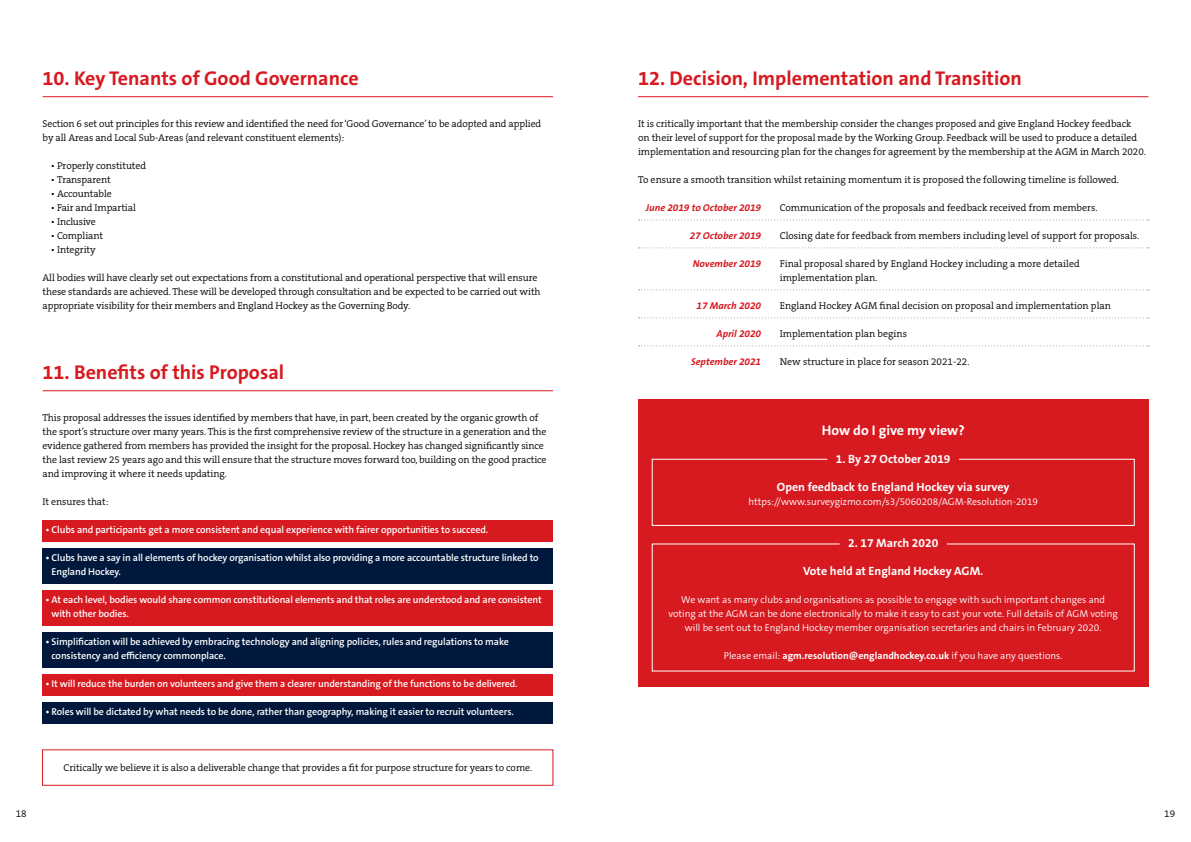
<style>
.page{position:relative;width:1191px;height:842px;background:#fff}
.page>*{position:absolute;margin:0;border:0;box-sizing:border-box;transform-origin:0 0}
.t1{font:700 20px "The Sans B W7";color:#d71920}
.t2{font:700 14px "The Sans B W7";color:#fff}
.t3{font:700 12px "The Sans B W7";color:#fff}
.t4{font:300 10px/14px "The Serif B W4";letter-spacing:-.01em;color:#000}
.t5{font:600 10px/14px "The Sans B W6";letter-spacing:-.01em;color:#fff}
.t6{font:300 10px/14px "The Sans B W4";color:#fff;text-align:center}
.t7{font:italic 700 10px "The Sans B W7";color:#d71920}
.t8{font:300 10px "The Sans B W4";color:#000}
.s1{font-family:"The Sans B W7";font-weight:700}
</style>
<div class="page">
<div style="left:42px;top:749px;width:511px;height:37px;border:1px solid #d71920"></div>
<div style="left:638px;top:400px;width:510px;height:287px;background:#d71920"></div>
<hr style="left:43px;top:390px;width:510px;height:1px;background:#d71920">
<div style="left:43px;top:520px;width:510px;height:21px;background:#d71920"></div>
<div style="left:43px;top:548px;width:510px;height:35px;background:#00183c"></div>
<div style="left:43px;top:590px;width:510px;height:35px;background:#d71920"></div>
<div style="left:43px;top:632px;width:510px;height:35px;background:#00183c"></div>
<div style="left:43px;top:674px;width:510px;height:21px;background:#d71920"></div>
<div style="left:43px;top:702px;width:510px;height:21px;background:#00183c"></div>
<hr style="left:43px;top:96px;width:510px;height:1px;background:#d71920">
<hr style="left:638px;top:96px;width:510px;height:1px;background:#d71920">
<svg style="left:638px;top:219px;width:511px;height:1px"></svg>
<svg style="left:638px;top:247px;width:511px;height:1px"></svg>
<svg style="left:638px;top:289px;width:511px;height:1px"></svg>
<svg style="left:638px;top:317px;width:511px;height:1px"></svg>
<svg style="left:638px;top:345px;width:511px;height:1px"></svg>
<div style="left:651px;top:459px;width:483px;height:67px;border:1px solid #fff"></div>
<div style="left:827px;top:454px;width:132px;height:11px;background:#d71920"></div>
<h1 class="t1" style="left:43px;top:65px;width:318px">10. Key Tenants of Good Governance</h1>
<p class="t4" style="left:43px;top:117px;width:500px">Section 6 set out principles for this review and identified the need for ‘Good Governance’ to be adopted and applied by all Areas and Local Sub-Areas (and relevant constituent elements):</p>
<p class="t4" style="left:51px;top:159px;width:97px">• Properly constituted</p>
<p class="t4" style="left:51px;top:173px;width:61px">• Transparent</p>
<p class="t4" style="left:51px;top:187px;width:63px">• Accountable</p>
<p class="t4" style="left:51px;top:201px;width:86px">• Fair and Impartial</p>
<p class="t4" style="left:51px;top:215px;width:47px">• Inclusive</p>
<p class="t4" style="left:51px;top:229px;width:54px">• Compliant</p>
<p class="t4" style="left:51px;top:243px;width:46px">• Integrity</p>
<p class="t4" style="left:43px;top:271px;width:499px">All bodies will have clearly set out expectations from a constitutional and operational perspective that will ensure these standards are achieved. These will be developed through consultation and be expected to be carried out with appropriate visibility for their members and England Hockey as the Governing Body.</p>
<h1 class="t1" style="left:43px;top:359px;width:243px">11. Benefits of this Proposal</h1>
<p class="t4" style="left:43px;top:411px;width:505px">This proposal addresses the issues identified by members that have, in part, been created by the organic growth of the sport’s structure over many years. This is the first comprehensive review of the structure in a generation and the evidence gathered from members has provided the insight for the proposal. Hockey has changed significantly since the last review 25 years ago and this will ensure that the structure moves forward too, building on the good practice and improving it where it needs updating.</p>
<p class="t4" style="left:43px;top:495px;width:67px">It ensures that:</p>
<p class="t5" style="left:45px;top:523px;width:444px">• Clubs and participants get a more consistent and equal experience with fairer opportunities to succeed.</p>
<p class="t5" style="left:52px;top:551px;width:489px;text-indent:-6px">• Clubs have a say in all elements of hockey organisation whilst also providing a more accountable structure linked to<br>England Hockey.</p>
<p class="t5" style="left:52px;top:593px;width:492px;text-indent:-6px">• At each level, bodies would share common constitutional elements and that roles are understood and are consistent with other bodies.</p>
<p class="t5" style="left:52px;top:635px;width:459px;text-indent:-6px">• Simplification will be achieved by embracing technology and aligning policies, rules and regulations to make consistency and efficiency commonplace.</p>
<p class="t5" style="left:45px;top:677px;width:474px">• It will reduce the burden on volunteers and give them a clearer understanding of the functions to be delivered.</p>
<p class="t5" style="left:45px;top:705px;width:470px">• Roles will be dictated by what needs to be done, rather than geography, making it easier to recruit volunteers.</p>
<p class="t4" style="left:64px;top:761px;width:470px">Critically we believe it is also a deliverable change that provides a fit for purpose structure for years to come.</p>
<h1 class="t1" style="left:638px;top:65px;width:385px">12. Decision, Implementation and Transition</h1>
<p class="t4" style="left:638px;top:117px;width:509px">It is critically important that the membership consider the changes proposed and give England Hockey feedback<br>on their level of support for the proposal made by the Working Group. Feedback will be used to produce a detailed implementation and resourcing plan for the changes for agreement by the membership at the AGM in March 2020.</p>
<p class="t4" style="left:638px;top:173px;width:482px">To ensure a smooth transition whilst retaining momentum it is proposed the following timeline is followed.</p>
<p class="t7" style="left:646px;top:201px;width:117px">June 2019 to October 2019</p>
<p class="t4" style="left:780px;top:201px;width:319px">Communication of the proposals and feedback received from members.</p>
<p class="t7" style="left:690px;top:229px;width:73px">27 October 2019</p>
<p class="t4" style="left:780px;top:229px;width:361px">Closing date for feedback from members including level of support for proposals.</p>
<p class="t7" style="left:693px;top:257px;width:70px">November 2019</p>
<p class="t4" style="left:780px;top:257px;width:301px">Final proposal shared by England Hockey including a more detailed implementation plan.</p>
<p class="t7" style="left:696px;top:299px;width:66px">17 March 2020</p>
<p class="t4" style="left:780px;top:299px;width:333px">England Hockey AGM final decision on proposal and implementation plan</p>
<p class="t7" style="left:716px;top:327px;width:46px">April 2020</p>
<p class="t4" style="left:780px;top:327px;width:129px">Implementation plan begins</p>
<p class="t7" style="left:691px;top:355px;width:71px">September 2021</p>
<p class="t4" style="left:780px;top:355px;width:191px">New structure in place for season 2021-22.</p>
<h2 class="t2" style="left:822px;top:421px;width:144px">How do I give my view?</h2>
<p class="t3" style="left:836px;top:451px;width:116px">1. By 27 October 2019</p>
<p class="t3" style="left:777px;top:479px;width:234px">Open feedback to England Hockey via survey</p>
<p class="t6" style="left:748px;top:495px;width:291px">https://www.surveygizmo.com/s3/5060208/AGM-Resolution-2019</p>
<p class="t3" style="left:848px;top:535px;width:92px">2. 17 March 2020</p>
<p class="t3" style="left:803px;top:563px;width:182px">Vote held at England Hockey AGM.</p>
<p class="t6" style="left:668px;top:593px;width:451px">We want as many clubs and organisations as possible to engage with such important changes and voting at the AGM can be done electronically to make it easy to cast your vote. Full details of AGM voting will be sent out to England Hockey member organisation secretaries and chairs in February 2020.</p>
<p class="t6" style="left:724px;top:649px;width:340px">Please email: <span class="s1">agm.resolution@englandhockey.co.uk</span> if you have any questions.</p>
<p class="t8" style="left:16px;top:807px;width:12px">18</p>
<p class="t8" style="left:1164px;top:807px;width:12px">19</p>
</div>
